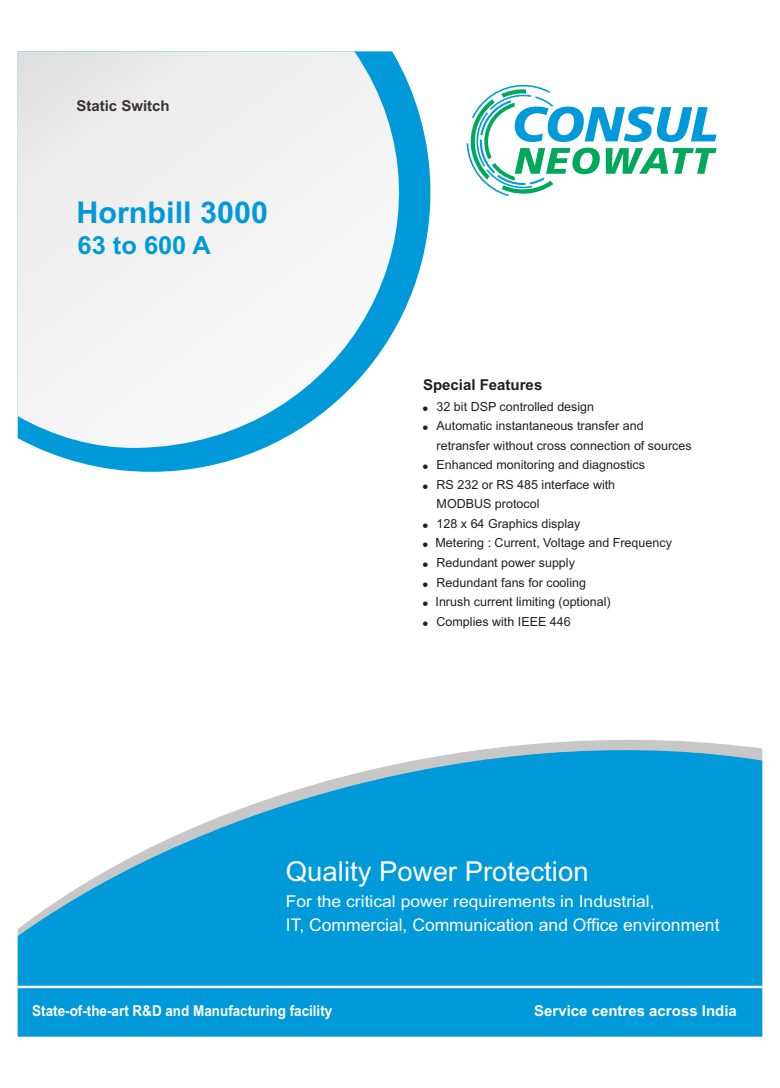
<style>
.page{position:relative;width:780px;height:1088px;background:#fff}
.page>*{position:absolute;margin:0;border:0;box-sizing:border-box;transform-origin:0 0}
.t1{font:700 30px "Arial";color:#0099d9}
.t2{font:27.5px "Arial";color:#fff}
.t3{font:700 25px "Arial";color:#0099d9}
.t4{font:17.5px "Arial";color:#fff}
.t5{font:16.38px "Arial";color:#fff;scale:1.07 1}
.t6{font:700 15px "Arial";color:#fff;scale:.9 1}
.t7{font:700 15px "Arial";color:#fff}
.t8{font:700 15px "Arial";color:#211f1f}
.t9{font:700 15px "Arial";color:#383336}
.t10{font:12.5px/19.5px "Arial";color:#211f1f}
</style>
<div class="page">
<svg style="left:18px;top:739px;width:744px;height:297px;background:#2aa8dd"></svg>
<svg style="left:40px;top:449px;width:222px;height:23px;fill:#0099d9"></svg>
<svg style="left:18px;top:51px;width:413px;height:398px"></svg>
<svg style="left:466px;top:85px;width:250px;height:111px"></svg>
<svg style="left:113px;top:739px;width:260px;height:13px"></svg>
<svg style="left:126px;top:739px;width:206px;height:39px"></svg>
<hr style="left:18px;top:985px;width:744px;height:3px;background:#fff">
<svg style="left:423px;top:406px;width:4px;height:5px"></svg>
<svg style="left:423px;top:425px;width:4px;height:5px"></svg>
<p class="t9" style="left:76px;top:101px;width:95px">Static Switch</p>
<h1 class="t1" style="left:76px;top:201px;width:193px">Hornbill 3000</h1>
<h3 class="t3" style="left:78px;top:236px;width:135px">63 to 600 A</h3>
<p class="t8" style="left:423px;top:379px;width:121px">Special Features</p>
<p class="t10" style="left:435px;top:398px;width:257px">32 bit DSP controlled design<br>Automatic instantaneous transfer and retransfer without cross connection of sources<br>Enhanced monitoring and diagnostics<br>RS 232 or RS 485 interface with<br>MODBUS protocol<br>128 x 64 Graphics display<br>Metering : Current, Voltage and Frequency<br>Redundant power supply<br>Redundant fans for cooling<br>Inrush current limiting (optional)<br>Complies with IEEE 446</p>
<h2 class="t2" style="left:286px;top:860px;width:304px">Quality Power Protection</h2>
<h3 class="t5" style="left:286px;top:894px;width:346px">For the critical power requirements in Industrial,</h3>
<h3 class="t4" style="left:286px;top:918px;width:435px">IT, Commercial, Communication and Office environment</h3>
<p class="t6" style="left:32px;top:1005px;width:335px">State-of-the-art R&amp;D and Manufacturing facility</p>
<p class="t7" style="left:534px;top:1005px;width:204px">Service centres across India</p>
</div>
